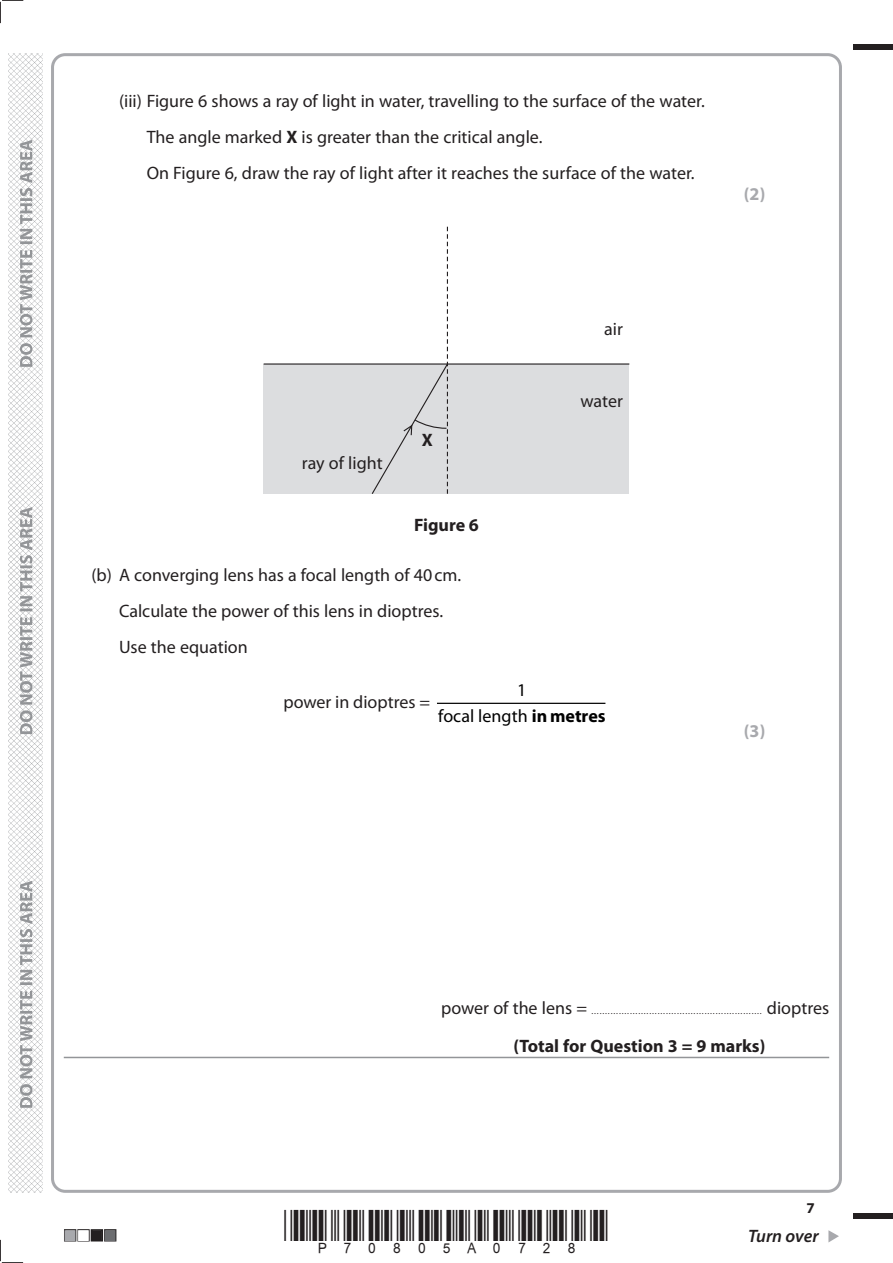
<style>
.page{position:relative;width:893px;height:1263px;background:#fff}
.page>*{position:absolute;margin:0;border:0;box-sizing:border-box;transform-origin:0 0}
.t1{font:18px/36px "Myriad Pro";color:#231f20}
.t2{font:700 18px "Myriad Pro";color:#231f20}
.t3{font:18px/26px "Myriad Pro";color:#000;text-align:center}
.t4{font:italic 600 18px "Myriad Pro";letter-spacing:-.005em;color:#231f20}
.t5{font:700 18px "Myriad Pro";color:#a8a9ad}
.t6{font:700 15px "Myriad Pro";color:#231f20}
.t7{font:9px "Myriad Pro";color:#231f20}
.s1{font-weight:700}
.s2{font-size:18px}
</style>
<div class="page">
<img style="left:9px;top:53px;width:34px;height:1140px">
<svg style="left:828px;top:1230px;width:11px;height:12px"></svg>
<div style="left:853px;top:44px;width:40px;height:5px;background:#231f20"></div>
<div style="left:853px;top:1214px;width:40px;height:5px;background:#231f20"></div>
<svg style="left:0;top:0;width:23px;height:23px"></svg>
<svg style="left:0;top:1240px;width:23px;height:23px"></svg>
<svg style="left:20px;top:140px;width:12px;height:968px"></svg>
<hr style="left:64px;top:1057px;width:765px;height:1px;background:#939598">
<svg style="left:264px;top:226px;width:365px;height:268px"></svg>
<hr style="left:437px;top:703px;width:168px;height:1px;background:#000">
<p class="t1" style="left:147px;top:83px;width:560px;text-indent:-28px">(iii) Figure 6 shows a ray of light in water, travelling to the surface of the water.<br>The angle marked <span class="s1">X</span> is greater than the critical angle.<br>On Figure 6, draw the ray of light after it reaches the surface of the water.</p>
<p class="t5" style="left:744px;top:182px;width:23px">(2)</p>
<p class="t1" style="left:604px;top:311px;width:20px">air</p>
<p class="t1" style="left:302px;top:444px;width:82px">ray of light</p>
<p class="t2" style="left:422px;top:429px;width:13px">X</p>
<p class="t1" style="left:580px;top:382px;width:44px">water</p>
<p class="t2" style="left:414px;top:513px;width:66px">Figure 6</p>
<p class="t1" style="left:119px;top:557px;width:344px;text-indent:-28px">(b) A converging lens has a focal length of 40cm.<br>Calculate the power of this lens in dioptres.<br>Use the equation</p>
<p class="t1" style="left:283px;top:683px;width:148px">power in dioptres =</p>
<p class="t3" style="left:438px;top:677px;width:169px">1<br>focal length <span class="s1">in metres</span></p>
<p class="t5" style="left:744px;top:719px;width:23px">(3)</p>
<p class="t7" style="left:441px;top:1005px;width:389px"><span class="s2">power of the lens =</span> .............................................................. <span class="s2">dioptres</span></p>
<p class="t2" style="left:513px;top:1035px;width:254px">(Total for Question 3 = 9 marks)</p>
<p class="t6" style="left:806px;top:1198px;width:10px">7</p>
<p class="t4" style="left:748px;top:1225px;width:72px">Turn over</p>
</div>
